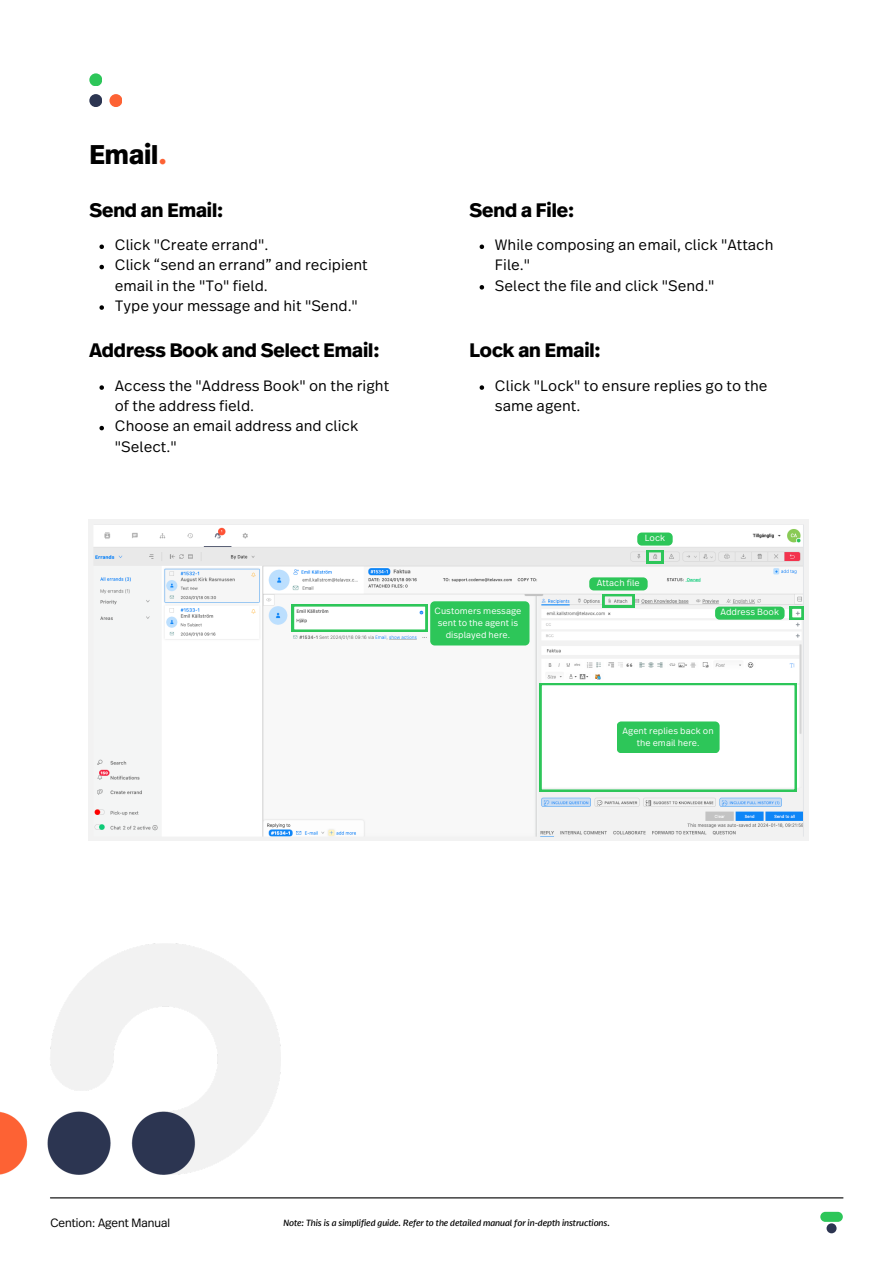
<style>
.page{position:relative;width:893px;height:1264px;background:#fff}
.page>*{position:absolute;margin:0;border:0;box-sizing:border-box;transform-origin:0 0}
.t1{font:700 27px "Real Head Pro";color:#000}
.t2{font:700 19.5px "Real Head Pro";color:#000}
.t3{font:300 15px/20.2px "Real Text Pro";color:#000}
.t4{font:300 12px "Real Head Pro";color:#000}
.t5{font:300 9px/12px "Real Text Pro";color:#fff;text-align:center}
.t6{font:italic 9px "Real Head Pro";color:#000}
.s1{color:#fd6234}
</style>
<div class="page">
<hr style="left:50px;top:1197px;width:793px;height:1px;background:#000">
<div style="left:826px;top:1223px;width:10px;height:10px;background:#2c3551;border-radius:50%"></div>
<div style="left:820px;top:1211px;width:22px;height:10px;background:#2dc659;border-radius:5px"></div>
<div style="left:89px;top:94px;width:13px;height:13px;background:#2c3551;border-radius:50%"></div>
<div style="left:109px;top:94px;width:13px;height:13px;background:#fd6234;border-radius:50%"></div>
<div style="left:89px;top:73px;width:13px;height:13px;background:#2dc659;border-radius:50%"></div>
<img style="left:0;top:943px;width:280px;height:231px">
<svg style="left:89px;top:520px;width:719px;height:320px"></svg>
<svg style="left:646px;top:550px;width:17px;height:13px"></svg>
<svg style="left:602px;top:594px;width:32px;height:13px"></svg>
<svg style="left:292px;top:604px;width:135px;height:27px"></svg>
<svg style="left:539px;top:683px;width:257px;height:108px"></svg>
<svg style="left:789px;top:606px;width:14px;height:13px"></svg>
<div style="left:430px;top:601px;width:99px;height:44px;background:#2dc659;border-radius:4px"></div>
<div style="left:616px;top:721px;width:103px;height:32px;background:#2dc659;border-radius:4px"></div>
<div style="left:715px;top:606px;width:69px;height:13px;background:#2dc659;border-radius:4px"></div>
<div style="left:637px;top:532px;width:35px;height:13px;background:#2dc659;border-radius:4px"></div>
<div style="left:589px;top:577px;width:58px;height:13px;background:#2dc659;border-radius:4px"></div>
<svg style="left:99px;top:244px;width:5px;height:5px"></svg>
<svg style="left:99px;top:265px;width:5px;height:4px"></svg>
<svg style="left:99px;top:305px;width:5px;height:5px"></svg>
<svg style="left:99px;top:385px;width:5px;height:5px"></svg>
<svg style="left:99px;top:426px;width:5px;height:4px"></svg>
<svg style="left:479px;top:244px;width:5px;height:5px"></svg>
<svg style="left:479px;top:285px;width:5px;height:4px"></svg>
<svg style="left:479px;top:385px;width:5px;height:5px"></svg>
<h2 class="t1" style="left:89px;top:135px;width:79px">Email<span class="s1">.</span></h2>
<p class="t2" style="left:89px;top:195px;width:135px">Send an Email:</p>
<p class="t3" style="left:115px;top:235px;width:155px">Click "Create errand".</p>
<h2 class="t3" style="left:115px;top:256px;width:254px">Click “send an errand” and recipient email in the "To" field.</h2>
<p class="t3" style="left:115px;top:296px;width:244px">Type your message and hit "Send."</p>
<p class="t2" style="left:89px;top:336px;width:291px">Address Book and Select Email:</p>
<p class="t3" style="left:115px;top:376px;width:276px">Access the "Address Book" on the right of the address field.</p>
<p class="t3" style="left:115px;top:417px;width:245px">Choose an email address and click "Select."</p>
<h2 class="t2" style="left:469px;top:195px;width:106px">Send a File:</h2>
<p class="t3" style="left:495px;top:235px;width:280px">While composing an email, click "Attach<br>File."</p>
<p class="t3" style="left:495px;top:276px;width:221px">Select the file and click "Send."</p>
<p class="t2" style="left:469px;top:336px;width:133px">Lock an Email:</p>
<p class="t3" style="left:495px;top:376px;width:274px">Click "Lock" to ensure replies go to the same agent.</p>
<h4 class="t5" style="left:644px;top:532px;width:22px">Lock</h4>
<h5 class="t5" style="left:597px;top:577px;width:44px">Attach file</h5>
<p class="t5" style="left:434px;top:605px;width:88px">Customers message sent to the agent is displayed here.</p>
<p class="t5" style="left:720px;top:606px;width:60px">Address Book</p>
<p class="t5" style="left:622px;top:725px;width:92px">Agent replies back on</p>
<p class="t5" style="left:637px;top:737px;width:64px">the email here.</p>
<p class="t4" style="left:50px;top:1214px;width:121px">Cention: Agent Manual</p>
<p class="t6" style="left:283px;top:1216px;width:328px">Note: This is a simplified guide. Refer to the detailed manual for in-depth instructions.</p>
</div>
